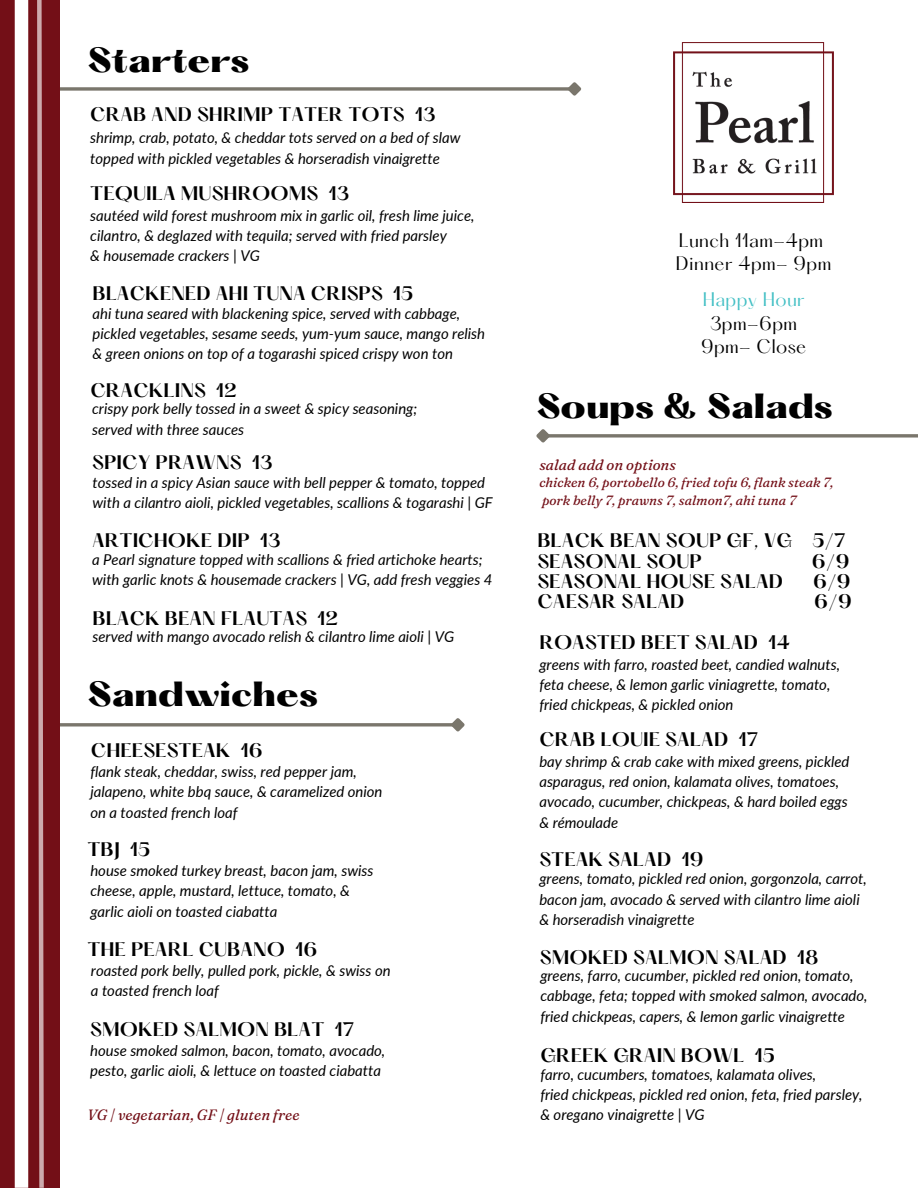
<style>
.page{position:relative;width:918px;height:1188px;background:#fff}
.page>*{position:absolute;margin:0;border:0;box-sizing:border-box;transform-origin:0 0}
.t1{font:900 30.6px "Hatton";color:#000}
.t2{font:600 17.1px/20.2px "Hatton";color:#000}
.t3{font:17.1px/23.7px "Hatton";letter-spacing:.025em;color:#000}
.t4{font:17.1px "Hatton";letter-spacing:.025em;color:#44c0c5}
.t5{font:italic 14.85px/20.2px "Lato";color:#000}
.t6{font:italic 14.85px "Fraunces 9 pt";color:#730f17}
.t7{font:italic 13.5px/17.9px "Fraunces 9 pt";color:#730f17}
</style>
<div class="page">
<svg style="left:553px;top:434px;width:365px;height:4px"></svg>
<svg style="left:536px;top:429px;width:17px;height:14px"></svg>
<svg style="left:60px;top:87px;width:505px;height:4px;background:#8e8a82"></svg>
<svg style="left:565px;top:82px;width:17px;height:14px"></svg>
<img style="left:674px;top:43px;width:159px;height:160px">
<svg style="left:60px;top:723px;width:388px;height:4px;background:#8e8b82"></svg>
<svg style="left:448px;top:718px;width:17px;height:14px"></svg>
<div style="left:0;top:0;width:60px;height:1188px;background:#730f17"></div>
<div style="left:15px;top:0;width:13px;height:1188px;background:#fff"></div>
<svg style="left:37px;top:0;width:7px;height:1188px"></svg>
<h1 class="t1" style="left:87px;top:45px;width:163px">Starters</h1>
<p class="t2" style="left:90px;top:106px;width:347px">CRAB AND SHRIMP TATER TOTS 13</p>
<p class="t5" style="left:90px;top:128px;width:372px">shrimp, crab, potato, &amp; cheddar tots served on a bed of slaw topped with pickled vegetables &amp; horseradish vinaigrette</p>
<p class="t2" style="left:90px;top:186px;width:260px">TEQUILA MUSHROOMS 13</p>
<p class="t5" style="left:90px;top:205px;width:386px">sautéed wild forest mushroom mix in garlic oil, fresh lime juice, cilantro, &amp; deglazed with tequila; served with fried parsley<br>&amp; housemade crackers | VG</p>
<p class="t2" style="left:93px;top:285px;width:322px">BLACKENED AHI TUNA CRISPS 15</p>
<p class="t5" style="left:93px;top:303px;width:394px">ahi tuna seared with blackening spice, served with cabbage, pickled vegetables, sesame seeds, yum-yum sauce, mango relish &amp; green onions on top of a togarashi spiced crispy won ton</p>
<p class="t2" style="left:90px;top:382px;width:148px">CRACKLINS 12</p>
<p class="t5" style="left:92px;top:398px;width:327px">crispy pork belly tossed in a sweet &amp; spicy seasoning; served with three sauces</p>
<p class="t2" style="left:92px;top:455px;width:182px">SPICY PRAWNS 13</p>
<p class="t5" style="left:93px;top:472px;width:402px">tossed in a spicy Asian sauce with bell pepper &amp; tomato, topped with a cilantro aioli, pickled vegetables, scallions &amp; togarashi | GF</p>
<p class="t2" style="left:92px;top:532px;width:190px">ARTICHOKE DIP 13</p>
<p class="t5" style="left:92px;top:549px;width:402px">a Pearl signature topped with scallions &amp; fried artichoke hearts; with garlic knots &amp; housemade crackers | VG, add fresh veggies 4</p>
<p class="t2" style="left:93px;top:611px;width:247px">BLACK BEAN FLAUTAS 12</p>
<p class="t5" style="left:93px;top:626px;width:363px">served with mango avocado relish &amp; cilantro lime aioli | VG</p>
<h1 class="t1" style="left:87px;top:680px;width:232px">Sandwiches</h1>
<p class="t2" style="left:91px;top:742px;width:173px">CHEESESTEAK 16</p>
<p class="t5" style="left:90px;top:761px;width:294px">flank steak, cheddar, swiss, red pepper jam, jalapeno, white bbq sauce, &amp; caramelized onion on a toasted french loaf</p>
<p class="t2" style="left:87px;top:841px;width:64px">TBJ 15</p>
<p class="t5" style="left:90px;top:860px;width:285px">house smoked turkey breast, bacon jam, swiss cheese, apple, mustard, lettuce, tomato, &amp; garlic aioli on toasted ciabatta</p>
<p class="t2" style="left:87px;top:941px;width:232px">THE PEARL CUBANO 16</p>
<p class="t5" style="left:91px;top:960px;width:301px">roasted pork belly, pulled pork, pickle, &amp; swiss on a toasted french loaf</p>
<p class="t2" style="left:90px;top:1021px;width:266px">SMOKED SALMON BLAT 17</p>
<p class="t5" style="left:90px;top:1040px;width:297px">house smoked salmon, bacon, tomato, avocado, pesto, garlic aioli, &amp; lettuce on toasted ciabatta</p>
<p class="t6" style="left:87px;top:1106px;width:214px">VG | vegetarian, GF | gluten free</p>
<p class="t3" style="left:676px;top:230px;width:157px">Lunch 11am-4pm<br>Dinner 4pm- 9pm</p>
<p class="t4" style="left:703px;top:291px;width:103px">Happy Hour</p>
<p class="t3" style="left:701px;top:313px;width:107px;text-align:center">3pm-6pm<br>9pm- Close</p>
<h1 class="t1" style="left:536px;top:392px;width:298px">Soups &amp; Salads</h1>
<p class="t6" style="left:539px;top:455px;width:138px">salad add on options</p>
<p class="t7" style="left:539px;top:474px;width:296px">chicken 6, portobello 6, fried tofu 6, flank steak 7, pork belly 7, prawns 7, salmon7, ahi tuna 7</p>
<p class="t2" style="left:537px;top:532px;width:310px">BLACK BEAN SOUP GF, VG 5/7<br>SEASONAL SOUP</p>
<p class="t2" style="left:812px;top:553px;width:39px">6/9</p>
<p class="t2" style="left:537px;top:573px;width:247px">SEASONAL HOUSE SALAD</p>
<p class="t2" style="left:813px;top:573px;width:39px">6/9</p>
<p class="t2" style="left:537px;top:593px;width:149px">CAESAR SALAD</p>
<p class="t2" style="left:814px;top:593px;width:39px">6/9</p>
<p class="t2" style="left:539px;top:634px;width:252px">ROASTED BEET SALAD 14</p>
<p class="t5" style="left:539px;top:654px;width:302px">greens with farro, roasted beet, candied walnuts, feta cheese, &amp; lemon garlic viniagrette, tomato, fried chickpeas, &amp; pickled onion</p>
<p class="t2" style="left:539px;top:731px;width:220px">CRAB LOUIE SALAD 17</p>
<p class="t5" style="left:539px;top:751px;width:312px">bay shrimp &amp; crab cake with mixed greens, pickled asparagus, red onion, kalamata olives, tomatoes, avocado, cucumber, chickpeas, &amp; hard boiled eggs &amp; rémoulade</p>
<p class="t2" style="left:539px;top:851px;width:166px">STEAK SALAD 19</p>
<p class="t5" style="left:539px;top:869px;width:329px">greens, tomato, pickled red onion, gorgonzola, carrot, bacon jam, avocado &amp; served with cilantro lime aioli &amp; horseradish vinaigrette</p>
<p class="t2" style="left:540px;top:949px;width:280px">SMOKED SALMON SALAD 18</p>
<p class="t5" style="left:540px;top:965px;width:329px">greens, farro, cucumber, pickled red onion, tomato, cabbage, feta; topped with smoked salmon, avocado, fried chickpeas, capers, &amp; lemon garlic vinaigrette</p>
<p class="t2" style="left:540px;top:1047px;width:236px">GREEK GRAIN BOWL 15</p>
<p class="t5" style="left:540px;top:1064px;width:324px">farro, cucumbers, tomatoes, kalamata olives,<br>fried chickpeas, pickled red onion, feta, fried parsley, &amp; oregano vinaigrette | VG</p>
</div>
